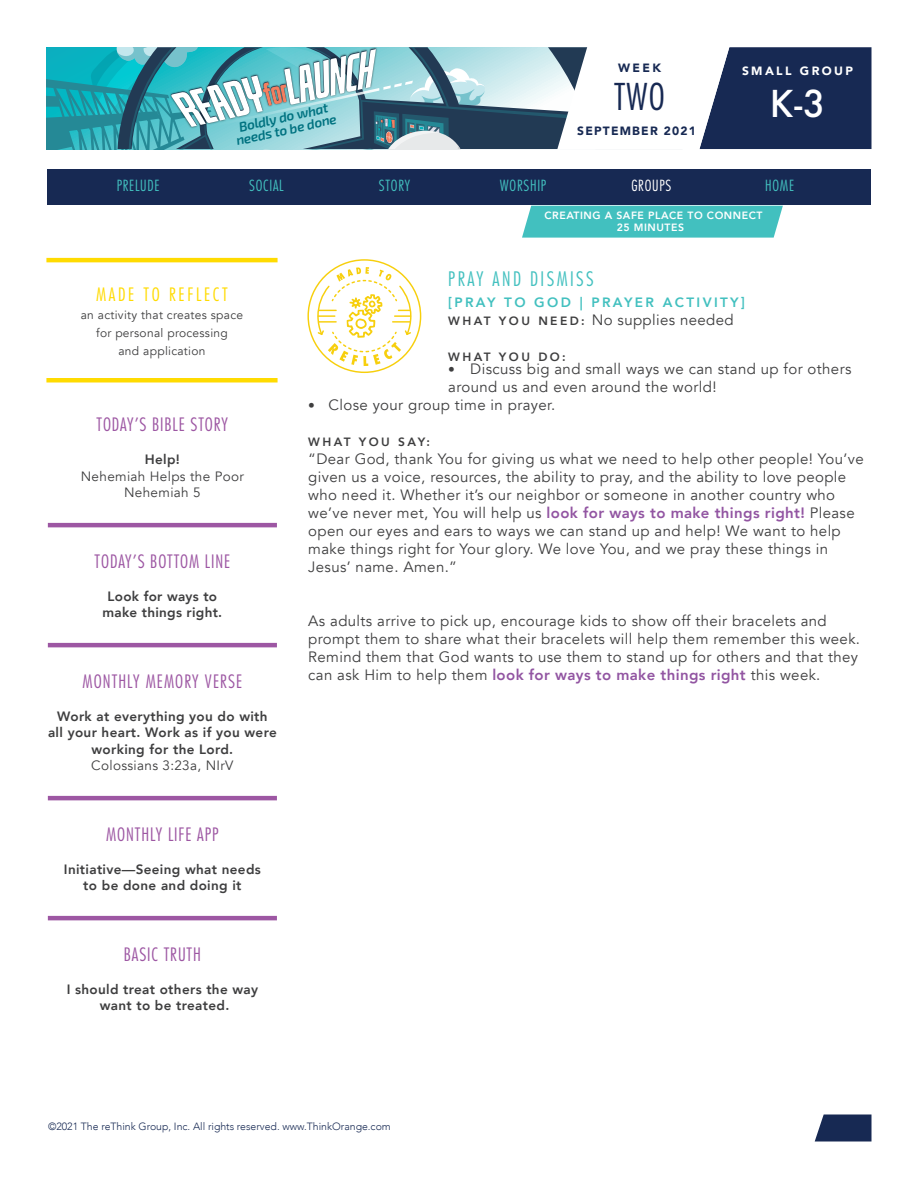
<style>
.page{position:relative;width:918px;height:1188px;background:#fff}
.page>*{position:absolute;margin:0;border:0;box-sizing:border-box;transform-origin:0 0}
.t1{font:500 36px "Futura";color:#fff}
.t2{font:300 condensed 36px "Futura";color:#172953}
.Paragraph_Style_1{font:300 condensed 19.5px "Futura";letter-spacing:.125em;color:#42c0bf}
.t3{font:300 condensed 18px "Futura";letter-spacing:.05em;color:#9d57a3}
.t4{font:300 condensed 18px "Futura";letter-spacing:.15em;color:#ffdb01}
.Paragraph_Style_1-2{font:15px/18px "Avenir";letter-spacing:.025em;color:#3e3e3f}
.t5{font:300 condensed 15px "Futura";letter-spacing:.05em;color:#42c0bf}
.t6{font:300 condensed 15px "Futura";letter-spacing:.05em;color:#fff}
.t7{font:800 13.5px/16.5px "Avenir";letter-spacing:.025em;color:#3e3e3f;text-align:center}
.t8{font:13.5px/16.5px "Avenir";letter-spacing:.025em;color:#3e3e3f;text-align:center}
.Paragraph_Style_1-3{font:800 13.5px "Avenir";letter-spacing:.175em;color:#42c0bf}
.t9{font:italic 600 13.5px/12.6px "Exo 2";color:#007280;text-align:center}
.t10{font:12px/18px "Avenir";letter-spacing:.025em;color:#3e3e3f;text-align:center}
.Paragraph_Style_1-4{font:800 12px "Avenir";letter-spacing:.2em;color:#3e3e3f}
.t11{font:900 12px "Avenir";letter-spacing:.1em;color:#172953}
.t12{font:900 12px "Avenir";letter-spacing:.2em;color:#fff}
.t13{font:300 10.5px "Avenir";color:#172953}
.t14{font:800 10.5px/12px "Avenir";letter-spacing:.05em;color:#fff;text-align:center}
.s1{font-weight:800;font-size:12px}
.s2{font-size:13.5px}
.s3{font-weight:800;color:#9255a2}
</style>
<div class="page">
<svg style="left:486px;top:47px;width:62px;height:102px;background:#8da6b2"></svg>
<svg style="left:46px;top:47px;width:440px;height:102px;background:#63adb8"></svg>
<svg style="left:815px;top:1114px;width:57px;height:28px;background:#314166"></svg>
<svg style="left:548px;top:47px;width:324px;height:102px"></svg>
<hr style="left:48px;top:523px;width:229px;height:4px;background:#9d57a3">
<hr style="left:48px;top:643px;width:229px;height:4px;background:#9d57a3">
<hr style="left:48px;top:796px;width:229px;height:4px;background:#9d57a3">
<hr style="left:48px;top:916px;width:229px;height:4px;background:#9d57a3">
<svg style="left:307px;top:259px;width:114px;height:114px"></svg>
<div style="left:47px;top:170px;width:824px;height:36px;background:#172953"></div>
<hr style="left:46px;top:378px;width:232px;height:4px;background:#ffdb01">
<hr style="left:46px;top:258px;width:232px;height:4px;background:#ffdb01">
<div style="left:522px;top:206px;width:261px;height:32px;background:#42c0bf"></div>
<p class="t9" style="left:232px;top:123px;width:104px;rotate:-13deg">Boldly do what needs to be done</p>
<p class="t11" style="left:618px;top:58px;width:44px">WEEK</p>
<h1 class="t2" style="left:614px;top:74px;width:52px">TWO</h1>
<p class="t11" style="left:577px;top:121px;width:120px">SEPTEMBER 2021</p>
<p class="t12" style="left:742px;top:61px;width:113px">SMALL GROUP</p>
<h1 class="t1" style="left:770px;top:79px;width:57px">K-3</h1>
<p class="t5" style="left:117px;top:176px;width:44px">PRELUDE</p>
<p class="t5" style="left:249px;top:176px;width:36px">SOCIAL</p>
<p class="t5" style="left:379px;top:176px;width:33px">STORY</p>
<p class="t5" style="left:500px;top:176px;width:48px">WORSHIP</p>
<p class="t6" style="left:631px;top:176px;width:41px">GROUPS</p>
<p class="t5" style="left:765px;top:176px;width:30px">HOME</p>
<p class="t4" style="left:96px;top:283px;width:133px">MADE TO REFLECT</p>
<p class="t10" style="left:81px;top:306px;width:164px">an activity that creates space for personal processing<br>and application</p>
<p class="t3" style="left:97px;top:413px;width:133px">TODAY’S BIBLE STORY</p>
<p class="t7" style="left:145px;top:451px;width:37px">Help!</p>
<p class="t8" style="left:81px;top:468px;width:165px">Nehemiah Helps the Poor<br>Nehemiah 5</p>
<p class="t3" style="left:95px;top:550px;width:137px">TODAY’S BOTTOM LINE</p>
<p class="t7" style="left:103px;top:588px;width:121px">Look for ways to make things right.</p>
<p class="t3" style="left:83px;top:670px;width:161px">MONTHLY MEMORY VERSE</p>
<p class="t7" style="left:48px;top:708px;width:230px">Work at everything you do with all your heart. Work as if you were working for the Lord.</p>
<p class="t8" style="left:91px;top:758px;width:144px">Colossians 3:23a, NIrV</p>
<p class="t3" style="left:106px;top:823px;width:114px">MONTHLY LIFE APP</p>
<p class="t7" style="left:64px;top:861px;width:198px">Initiative—Seeing what needs to be done and doing it</p>
<p class="t3" style="left:124px;top:943px;width:79px">BASIC TRUTH</p>
<p class="t7" style="left:67px;top:981px;width:193px">I should treat others the way want to be treated.</p>
<p class="t14" style="left:545px;top:210px;width:219px">CREATING A SAFE PLACE TO CONNECT<br>25 MINUTES</p>
<p class="Paragraph_Style_1" style="left:448px;top:266px;width:147px">PRAY AND DISMISS</p>
<p class="Paragraph_Style_1-3" style="left:448px;top:292px;width:298px">[PRAY TO GOD | PRAYER ACTIVITY]</p>
<p class="Paragraph_Style_1-2" style="left:448px;top:311px;width:287px"><span class="s1">W H AT Y O U N E E D :</span> No supplies needed</p>
<p class="Paragraph_Style_1-4" style="left:448px;top:347px;width:119px">WHAT YOU DO:</p>
<p class="Paragraph_Style_1-2" style="left:448px;top:360px;width:405px"><span class="s2">•</span> Discuss big and small ways we can stand up for others around us and even around the world!</p>
<p class="Paragraph_Style_1-2" style="left:308px;top:396px;width:249px"><span class="s2">•</span> Close your group time in prayer.</p>
<p class="Paragraph_Style_1-4" style="left:308px;top:433px;width:123px">WHAT YOU SAY:</p>
<p class="Paragraph_Style_1-2" style="left:308px;top:450px;width:557px">“Dear God, thank You for giving us what we need to help other people! You’ve given us a voice, resources, the ability to pray, and the ability to love people who need it. Whether it’s our neighbor or someone in another country who we’ve never met, You will help us <span class="s3">look for ways to make things right!</span> Please open our eyes and ears to ways we can stand up and help! We want to help make things right for Your glory. We love You, and we pray these things in Jesus’ name. Amen.”</p>
<p class="Paragraph_Style_1-2" style="left:308px;top:612px;width:553px">As adults arrive to pick up, encourage kids to show off their bracelets and prompt them to share what their bracelets will help them remember this week.<br>Remind them that God wants to use them to stand up for others and that they can ask Him to help them <span class="s3">look for ways to make things right</span> this week.</p>
<p class="t13" style="left:48px;top:1120px;width:344px">©2021 The reThink Group, Inc. All rights reserved. www.ThinkOrange.com</p>
</div>
